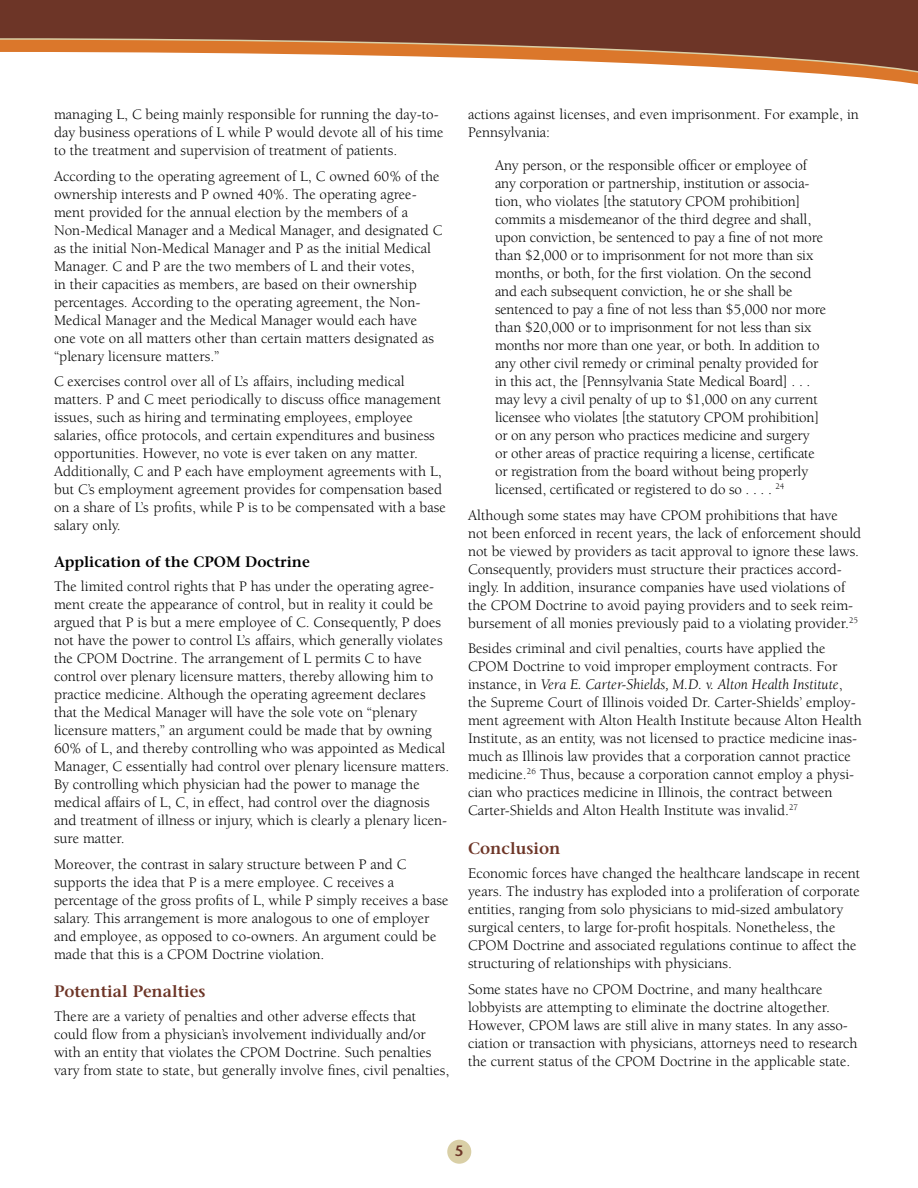
<style>
.page{position:relative;width:918px;height:1188px;background:#fff}
.page>*{position:absolute;margin:0;border:0;box-sizing:border-box;transform-origin:0 0}
.t1{font:600 16.5px "Stone Serif";color:#6d3527}
.t2{font:15px/18px "Berkeley";color:#000}
.t3{font:600 15px "Stone Serif";color:#000}
.t4{font:600 15px "Stone Sans";color:#6d3527}
.s1{font-style:italic}
</style>
<div class="page">
<div style="left:0;top:0;width:918px;height:98px;background:#6d3527"></div>
<svg style="left:0;top:38px;width:683px;height:14px"></svg>
<svg style="left:0;top:52px;width:918px;height:46px;background:#f3e3d8"></svg>
<div style="left:447px;top:1140px;width:24px;height:24px;background:#d9cfa6;border-radius:50%"></div>
<p class="t2" style="left:54px;top:106px;width:391px">managing L, C being mainly responsible for running the day-to&shy;day business operations of L while P would devote all of his time to the treatment and supervision of treatment of patients.</p>
<p class="t2" style="left:54px;top:167px;width:390px">According to the operating agreement of L, C owned 60% of the ownership interests and P owned 40%. The operating agree&shy;ment provided for the annual election by the members of a Non-Medical Manager and a Medical Manager, and designated C as the initial Non-Medical Manager and P as the initial Medical Manager. C and P are the two members of L and their votes,<br>in their capacities as members, are based on their ownership percentages. According to the operating agreement, the Non-Medical Manager and the Medical Manager would each have one vote on all matters other than certain matters designated as “plenary licensure matters.”</p>
<p class="t2" style="left:54px;top:373px;width:393px">C exercises control over all of L’s affairs, including medical matters. P and C meet periodically to discuss office management issues, such as hiring and terminating employees, employee salaries, office protocols, and certain expenditures and business opportunities. However, no vote is ever taken on any matter.<br>Additionally, C and P each have employment agreements with L, but C’s employment agreement provides for compensation based on a share of L’s profits, while P is to be compensated with a base salary only.</p>
<p class="t3" style="left:54px;top:552px;width:257px">Application of the CPOM Doctrine</p>
<p class="t2" style="left:54px;top:578px;width:397px">The limited control rights that P has under the operating agree&shy;ment create the appearance of control, but in reality it could be argued that P is but a mere employee of C. Consequently, P does not have the power to control L’s affairs, which generally violates the CPOM Doctrine. The arrangement of L permits C to have control over plenary licensure matters, thereby allowing him to practice medicine. Although the operating agreement declares that the Medical Manager will have the sole vote on “plenary licensure matters,” an argument could be made that by owning 60% of L, and thereby controlling who was appointed as Medical Manager, C essentially had control over plenary licensure matters.<br>By controlling which physician had the power to manage the medical affairs of L, C, in effect, had control over the diagnosis and treatment of illness or injury, which is clearly a plenary licen&shy;sure matter.</p>
<p class="t2" style="left:54px;top:855px;width:396px">Moreover, the contrast in salary structure between P and C supports the idea that P is a mere employee. C receives a percentage of the gross profits of L, while P simply receives a base salary. This arrangement is more analogous to one of employer and employee, as opposed to co-owners. An argument could be made that this is a CPOM Doctrine violation.</p>
<p class="t1" style="left:54px;top:981px;width:153px">Potential Penalties</p>
<p class="t2" style="left:54px;top:1008px;width:397px">There are a variety of penalties and other adverse effects that could flow from a physician’s involvement individually and/or with an entity that violates the CPOM Doctrine. Such penalties vary from state to state, but generally involve fines, civil penalties,</p>
<p class="t2" style="left:468px;top:106px;width:392px">actions against licenses, and even imprisonment. For example, in<br>Pennsylvania:</p>
<p class="t2" style="left:495px;top:157px;width:333px">Any person, or the responsible officer or employee of any corporation or partnership, institution or associa&shy;tion, who violates [the statutory CPOM prohibition] commits a misdemeanor of the third degree and shall, upon conviction, be sentenced to pay a fine of not more than $2,000 or to imprisonment for not more than six months, or both, for the first violation. On the second and each subsequent conviction, he or she shall be sentenced to pay a fine of not less than $5,000 nor more than $20,000 or to imprisonment for not less than six months nor more than one year, or both. In addition to any other civil remedy or criminal penalty provided for in this act, the [Pennsylvania State Medical Board] . . . may levy a civil penalty of up to $1,000 on any current licensee who violates [the statutory CPOM prohibition] or on any person who practices medicine and surgery or other areas of practice requiring a license, certificate or registration from the board without being properly licensed, certificated or registered to do so . . . . <sup>24</sup></p>
<p class="t2" style="left:468px;top:506px;width:395px">Although some states may have CPOM prohibitions that have not been enforced in recent years, the lack of enforcement should not be viewed by providers as tacit approval to ignore these laws.<br>Consequently, providers must structure their practices accord&shy;ingly. In addition, insurance companies have used violations of the CPOM Doctrine to avoid paying providers and to seek reim&shy;bursement of all monies previously paid to a violating provider.<sup>25</sup></p>
<p class="t2" style="left:468px;top:640px;width:395px">Besides criminal and civil penalties, courts have applied the CPOM Doctrine to void improper employment contracts. For instance, in <span class="s1">Vera E. Carter-Shields, M.D. v. Alton Health Institute</span>, the Supreme Court of Illinois voided Dr. Carter-Shields’ employ&shy;ment agreement with Alton Health Institute because Alton Health Institute, as an entity, was not licensed to practice medicine inas&shy;much as Illinois law provides that a corporation cannot practice medicine.<sup>26</sup> Thus, because a corporation cannot employ a physi&shy;cian who practices medicine in Illinois, the contract between Carter-Shields and Alton Health Institute was invalid.<sup>27</sup></p>
<p class="t1" style="left:468px;top:838px;width:94px">Conclusion</p>
<p class="t2" style="left:468px;top:865px;width:394px">Economic forces have changed the healthcare landscape in recent years. The industry has exploded into a proliferation of corporate entities, ranging from solo physicians to mid-sized ambulatory surgical centers, to large for-profit hospitals. Nonetheless, the CPOM Doctrine and associated regulations continue to affect the structuring of relationships with physicians.</p>
<p class="t2" style="left:468px;top:980px;width:391px">Some states have no CPOM Doctrine, and many healthcare lobbyists are attempting to eliminate the doctrine altogether.<br>However, CPOM laws are still alive in many states. In any asso&shy;ciation or transaction with physicians, attorneys need to research the current status of the CPOM Doctrine in the applicable state.</p>
<p class="t4" style="left:455px;top:1142px;width:10px">5</p>
</div>
